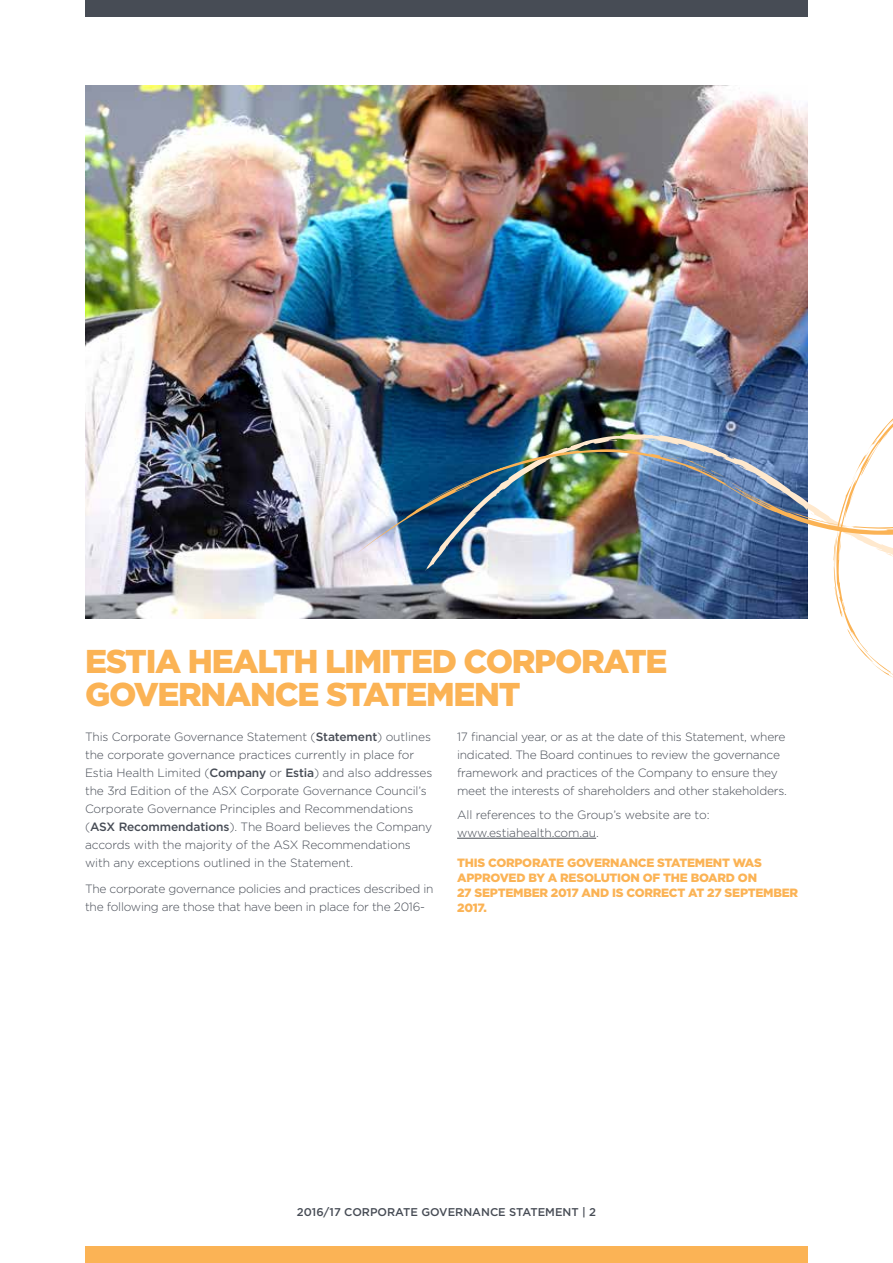
<style>
.page{position:relative;width:893px;height:1263px;background:#fff}
.page>*{position:absolute;margin:0;border:0;box-sizing:border-box;transform-origin:0 0}
.t1{font:900 33px/33px "Gotham";letter-spacing:-.04em;color:#fbb355}
.t2{font:300 12px/18px "Gotham";letter-spacing:-.02em;color:#474c55}
.t3{font:900 12px/15px "Gotham";letter-spacing:-.02em;color:#fbb355}
.t4{font:500 11.25px "Gotham";color:#474c55}
.s1{font-weight:500}
</style>
<div class="page">
<img style="left:85px;top:85px;width:723px;height:534px">
<div style="left:85px;top:0;width:723px;height:17px;background:#474c55"></div>
<div style="left:85px;top:1246px;width:723px;height:17px;background:#fbb355"></div>
<hr style="left:457px;top:838px;width:139px;height:1px;background:#474c55">
<svg style="left:864px;top:654px;width:29px;height:24px"></svg>
<img style="left:357px;top:387px;width:536px;height:267px">
<h1 class="t1" style="left:85px;top:644px;width:584px">ESTIA HEALTH LIMITED CORPORATE<br>GOVERNANCE STATEMENT</h1>
<p class="t2" style="left:85px;top:727px;width:349px">This Corporate Governance Statement (<span class="s1">Statement</span>) outlines the corporate governance practices currently in place for Estia Health Limited (<span class="s1">Company</span> or <span class="s1">Estia</span>) and also addresses the 3rd Edition of the ASX Corporate Governance Council’s Corporate Governance Principles and Recommendations (<span class="s1">ASX Recommendations</span>). The Board believes the Company accords with the majority of the ASX Recommendations with any exceptions outlined in the Statement.</p>
<p class="t2" style="left:85px;top:879px;width:350px">The corporate governance policies and practices described in the following are those that have been in place for the 2016-</p>
<p class="t2" style="left:457px;top:727px;width:331px">17 financial year, or as at the date of this Statement, where indicated. The Board continues to review the governance framework and practices of the Company to ensure they meet the interests of shareholders and other stakeholders.</p>
<p class="t2" style="left:457px;top:805px;width:254px">All references to the Group’s website are to: www.estiahealth.com.au.</p>
<p class="t3" style="left:457px;top:855px;width:306px">THIS CORPORATE GOVERNANCE STATEMENT WAS<br>APPROVED BY A RESOLUTION OF THE BOARD ON<br>27 SEPTEMBER</p>
<p class="t3" style="left:551px;top:885px;width:191px">2017 AND IS CORRECT AT 27 SEPTEMBER</p>
<p class="t3" style="left:457px;top:900px;width:31px">2017.</p>
<p class="t4" style="left:297px;top:1204px;width:301px">2016/17 Corporate Governance Statement | 2</p>
</div>
